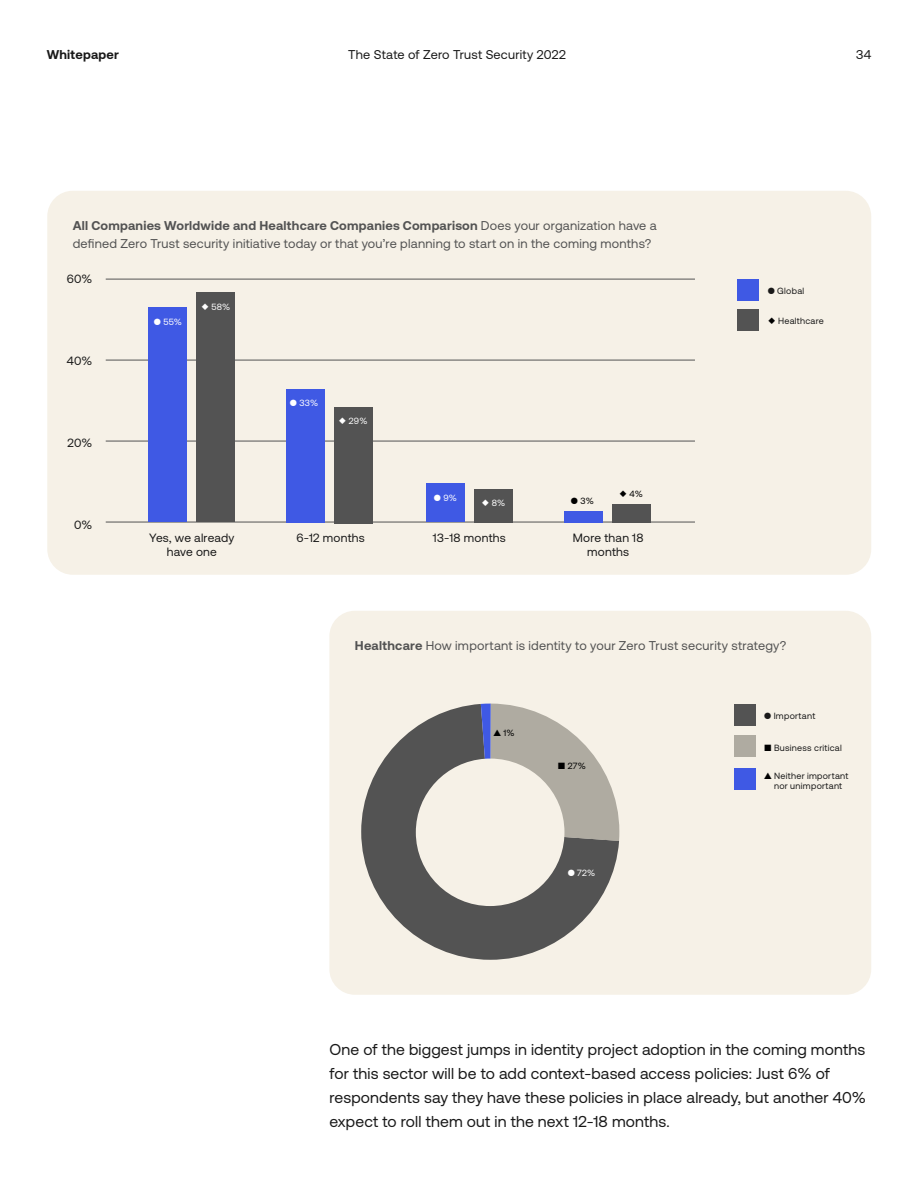
<style>
.page{position:relative;width:918px;height:1188px;background:#fff}
.page>*{position:absolute;margin:0;border:0;box-sizing:border-box;transform-origin:0 0}
.t1{font:15.75px/24px "Aeonik";letter-spacing:.01em;color:#191919}
.t2{font:12.75px/18px "Aeonik";letter-spacing:.02em;color:#535353}
.t3{font:12.75px "Aeonik";letter-spacing:.02em;color:#191919}
.t4{font:700 12.75px "Aeonik";letter-spacing:.02em;color:#191919}
.t5{font:12px/14.4px "Aeonik";letter-spacing:.02em;color:#191919;text-align:center}
.t6{font:9px/10.8px "Aeonik";letter-spacing:.03em;color:#191919;text-align:center}
.t7{font:9px "Aeonik";letter-spacing:.03em;color:#fff}
.t8{font:9px "Aeonik";color:#000}
.s1{font-weight:700}
.s2{color:#000}
</style>
<div class="page">
<div style="left:47px;top:191px;width:824px;height:384px;background:#f6f1e7;border-radius:26px"></div>
<div style="left:329px;top:611px;width:542px;height:384px;background:#f6f1e7;border-radius:26px"></div>
<svg style="left:361px;top:704px;width:258px;height:256px;fill:#535353"></svg>
<svg style="left:481px;top:704px;width:138px;height:137px"></svg>
<hr style="left:106px;top:360px;width:589px;height:1px;background:#535353">
<hr style="left:106px;top:441px;width:589px;height:1px;background:#535353">
<hr style="left:106px;top:279px;width:589px;height:1px;background:#535353">
<hr style="left:106px;top:522px;width:589px;height:1px;background:#535353">
<div style="left:737px;top:279px;width:22px;height:22px;background:#3f59e4"></div>
<div style="left:737px;top:309px;width:22px;height:22px;background:#535353"></div>
<div style="left:149px;top:307px;width:38px;height:215px;background:#3f59e4"></div>
<div style="left:197px;top:293px;width:38px;height:229px;background:#535353"></div>
<div style="left:286px;top:389px;width:38px;height:134px;background:#3f59e4"></div>
<div style="left:335px;top:407px;width:38px;height:116px;background:#535353"></div>
<div style="left:426px;top:484px;width:38px;height:38px;background:#3f59e4"></div>
<div style="left:613px;top:504px;width:38px;height:18px;background:#535353"></div>
<div style="left:565px;top:511px;width:38px;height:12px;background:#3f59e4"></div>
<div style="left:474px;top:489px;width:38px;height:34px;background:#535353"></div>
<div style="left:734px;top:704px;width:22px;height:22px;background:#535353"></div>
<div style="left:734px;top:768px;width:22px;height:22px;background:#3f59e4"></div>
<div style="left:734px;top:735px;width:22px;height:22px;background:#afaba1"></div>
<p class="t4" style="left:47px;top:47px;width:74px">Whitepaper</p>
<p class="t3" style="left:348px;top:48px;width:219px">The State of Zero Trust Security 2022</p>
<p class="t3" style="left:856px;top:48px;width:17px">34</p>
<p class="t2" style="left:73px;top:216px;width:585px"><span class="s1">All Companies Worldwide and Healthcare Companies Comparison</span> Does your organization have a defined Zero Trust security initiative today or that you’re planning to start on in the coming months?</p>
<p class="t5" style="left:67px;top:272px;width:27px">60%</p>
<p class="t5" style="left:67px;top:354px;width:27px">40%</p>
<p class="t5" style="left:68px;top:436px;width:26px">20%</p>
<p class="t5" style="left:74px;top:518px;width:20px">0%</p>
<p class="t7" style="left:154px;top:317px;width:30px">● 55%</p>
<p class="t7" style="left:212px;top:302px;width:20px">58%</p>
<p class="t7" style="left:290px;top:398px;width:30px">● 33%</p>
<p class="t7" style="left:349px;top:416px;width:20px">29%</p>
<p class="t7" style="left:434px;top:492px;width:25px">● 9%</p>
<p class="t7" style="left:492px;top:498px;width:15px">8%</p>
<p class="t8" style="left:571px;top:496px;width:24px">● 3%</p>
<p class="t8" style="left:630px;top:489px;width:15px">4%</p>
<p class="t5" style="left:149px;top:531px;width:87px">Yes, we already have one</p>
<p class="t5" style="left:296px;top:531px;width:70px">6-12 months</p>
<p class="t5" style="left:433px;top:531px;width:74px">13-18 months</p>
<p class="t5" style="left:573px;top:531px;width:72px">More than 18 months</p>
<p class="t6" style="left:768px;top:285px;width:38px">● Global</p>
<p class="t6" style="left:778px;top:316px;width:47px">Healthcare</p>
<p class="t2" style="left:355px;top:636px;width:433px"><span class="s1">Healthcare</span> How important is identity to your Zero Trust security strategy?</p>
<p class="t8" style="left:493px;top:728px;width:23px">▲ 1%</p>
<p class="t8" style="left:558px;top:760px;width:29px">■ 27%</p>
<p class="t7" style="left:568px;top:868px;width:29px">● 72%</p>
<p class="t6" style="left:764px;top:710px;width:53px">● Important</p>
<p class="t6" style="left:764px;top:743px;width:79px"><span class="s2">■</span> Business critical</p>
<p class="t6" style="left:764px;top:770px;width:86px"><span class="s2">▲</span> Neither important nor unimportant</p>
<p class="t1" style="left:329px;top:1037px;width:538px">One of the biggest jumps in identity project adoption in the coming months for this sector will be to add context-based access policies: Just 6% of respondents say they have these policies in place already, but another 40% expect to roll them out in the next 12-18 months.</p>
</div>
